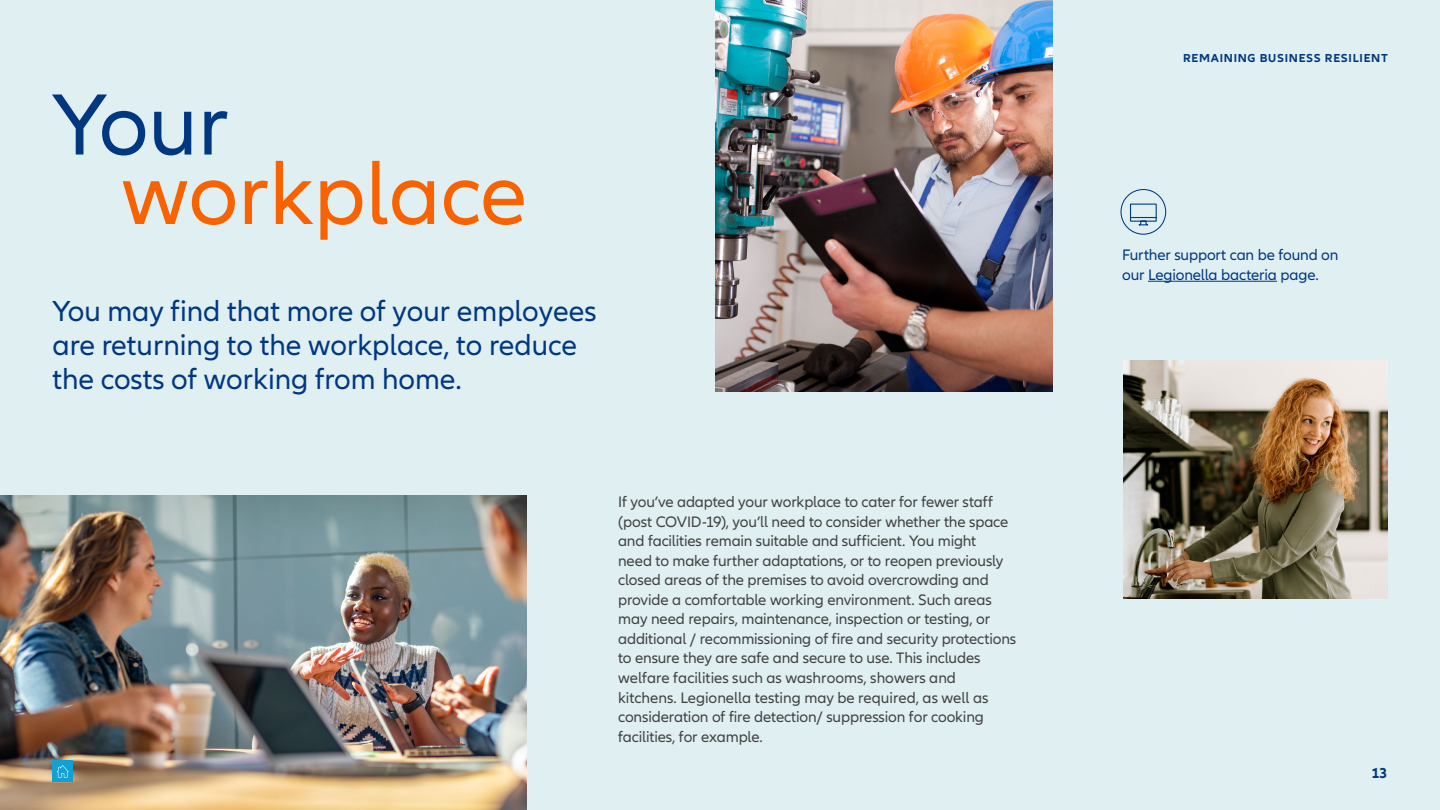
<style>
.page{position:relative;width:1440px;height:810px;background:#dfeff2}
.page>*{position:absolute;margin:0;border:0;box-sizing:border-box;transform-origin:0 0}
.t1{font:90px "Allianz Neo";color:#f86200}
.t2{font:90px "Allianz Neo";color:#003781}
.t3{font:30px/33.8px "Allianz Neo";color:#003781}
.t4{font:15.75px/19.5px "Allianz Neo";letter-spacing:-.01em;color:#414141}
.t5{font:15.75px/19.5px "Allianz Neo";letter-spacing:-.01em;color:#003781}
.t6{font:700 15px "Allianz Neo";color:#003781}
.t7{font:700 12px "Allianz Neo";letter-spacing:.06em;color:#003781}
</style>
<div class="page">
<img style="left:0;top:495px;width:526px;height:315px">
<img style="left:716px;top:0;width:337px;height:392px">
<img style="left:1124px;top:360px;width:264px;height:238px">
<hr style="left:1148px;top:281px;width:129px;height:1px;background:#003781">
<div style="left:1120px;top:189px;width:46px;height:46px;border:1px solid #003781;border-radius:50%"></div>
<svg style="left:1129px;top:203px;width:28px;height:23px"></svg>
<div style="left:52px;top:760px;width:21px;height:22px;background:#13a0d3"></div>
<svg style="left:57px;top:765px;width:12px;height:13px"></svg>
<h1 class="t2" style="left:52px;top:73px;width:178px">Your</h1>
<h1 class="t1" style="left:122px;top:143px;width:407px">workplace</h1>
<h2 class="t3" style="left:52px;top:295px;width:546px">You may find that more of your employees are returning to the workplace, to reduce the costs of working from home.</h2>
<p class="t4" style="left:618px;top:493px;width:400px">If you’ve adapted your workplace to cater for fewer staff (post COVID-19), you’ll need to consider whether the space and facilities remain suitable and sufficient. You might<br>need to make further adaptations, or to reopen previously closed areas of the premises to avoid overcrowding and provide a comfortable working environment. Such areas may need repairs, maintenance, inspection or testing, or additional / recommissioning of fire and security protections to ensure they are safe and secure to use. This includes welfare facilities such as washrooms, showers and kitchens. Legionella testing may be required, as well as consideration of fire detection/ suppression for cooking facilities, for example.</p>
<p class="t7" style="left:1183px;top:51px;width:206px">REMAINING BUSINESS RESILIENT</p>
<p class="t5" style="left:1122px;top:246px;width:218px">Further support can be found on our Legionella bacteria page.</p>
<p class="t6" style="left:1371px;top:765px;width:18px">13</p>
</div>
